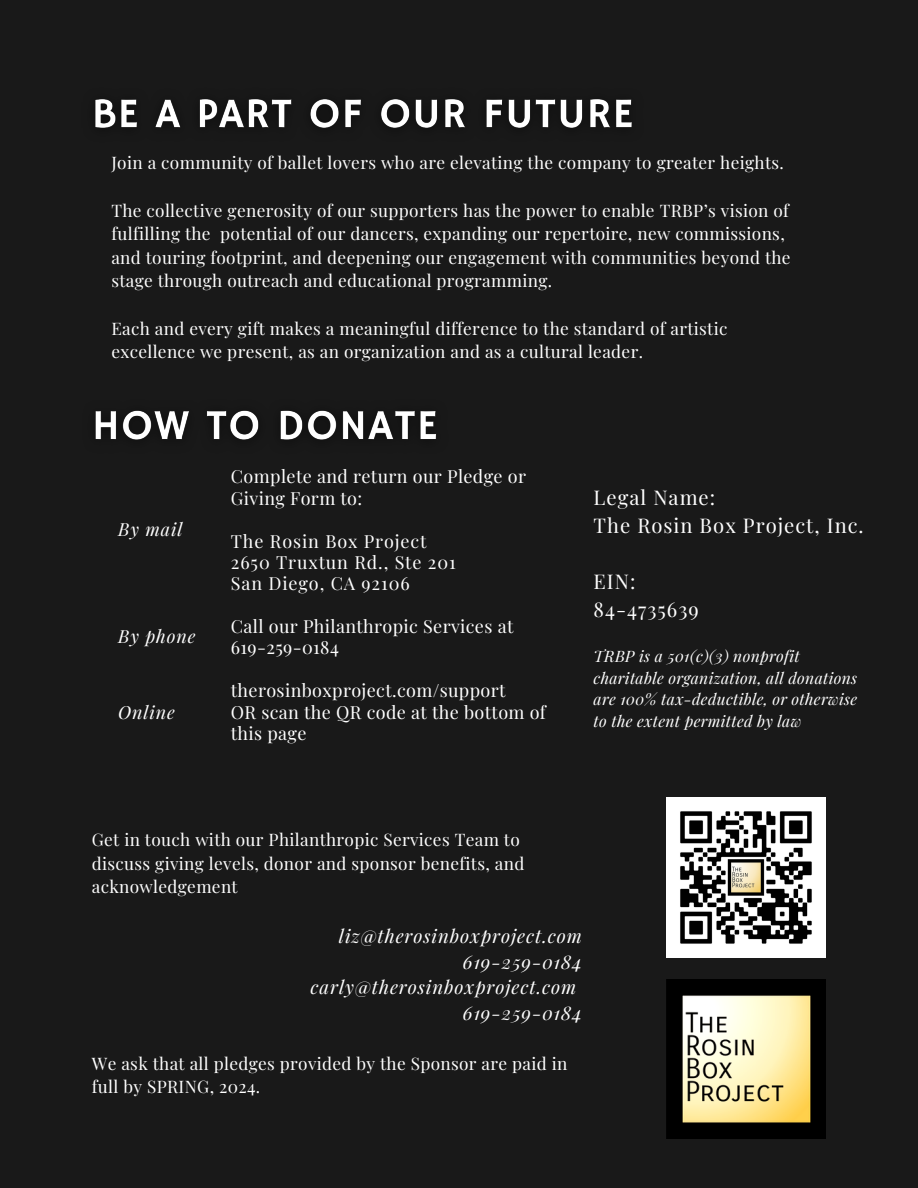
<style>
.page{position:relative;width:918px;height:1188px;background:#191919}
.page>*{position:absolute;margin:0;border:0;box-sizing:border-box;transform-origin:0 0}
.t1{font:20.25px "Playfair Display";letter-spacing:.05em;color:#fff}
.t2{font:italic 18.6px "Playfair Display";letter-spacing:.05em;color:#fff}
.t3{font:18px/21.3px "Playfair Display";letter-spacing:.02em;color:#fff}
.t4{font:18px "Playfair Display";letter-spacing:.05em;color:#fff}
.t5{font:italic 18px "Playfair Display";letter-spacing:.05em;color:#fff}
.t6{font:17.25px/23.7px "Playfair Display";letter-spacing:.02em;color:#fff}
.t7{font:italic 15.75px/21.3px "Playfair Display";letter-spacing:.02em;color:#fff}
</style>
<div class="page">
<img style="left:666px;top:980px;width:160px;height:158px">
<img style="left:666px;top:797px;width:160px;height:160px">
<img style="left:95px;top:99px;width:537px;height:29px">
<img style="left:95px;top:410px;width:341px;height:30px">
<p class="t6" style="left:111px;top:150px;width:674px">Join a community of ballet lovers who are elevating the company to greater heights.</p>
<p class="t6" style="left:111px;top:198px;width:681px">The collective generosity of our supporters has the power to enable TRBP’s vision of fulfilling the potential of our dancers, expanding our repertoire, new commissions, and touring footprint, and deepening our engagement with communities beyond the stage through outreach and educational programming.</p>
<p class="t6" style="left:111px;top:316px;width:618px">Each and every gift makes a meaningful difference to the standard of artistic excellence we present, as an organization and as a cultural leader.</p>
<p class="t5" style="left:118px;top:517px;width:66px">By mail</p>
<p class="t3" style="left:231px;top:465px;width:297px">Complete and return our Pledge or<br>Giving Form to:</p>
<p class="t4" style="left:231px;top:528px;width:197px">The Rosin Box Project</p>
<p class="t4" style="left:231px;top:549px;width:226px">2650 Truxtun Rd., Ste 201</p>
<p class="t4" style="left:231px;top:571px;width:180px">San Diego, CA 92106</p>
<p class="t5" style="left:118px;top:624px;width:79px">By phone</p>
<p class="t3" style="left:231px;top:615px;width:284px">Call our Philanthropic Services at<br>619-259-0184</p>
<p class="t5" style="left:118px;top:699px;width:58px">Online</p>
<p class="t3" style="left:231px;top:679px;width:276px">therosinboxproject.com/support</p>
<p class="t3" style="left:231px;top:700px;width:317px">OR scan the QR code at the bottom of this page</p>
<p class="t1" style="left:594px;top:483px;width:123px">Legal Name:</p>
<p class="t1" style="left:594px;top:511px;width:272px">The Rosin Box Project, Inc.</p>
<p class="t1" style="left:594px;top:567px;width:43px">EIN:</p>
<p class="t1" style="left:594px;top:595px;width:107px">84-4735639</p>
<p class="t7" style="left:594px;top:645px;width:265px">TRBP is a 501(c)(3) nonprofit charitable organization, all donations are 100% tax-deductible, or otherwise to the extent permitted by law</p>
<p class="t6" style="left:92px;top:827px;width:434px">Get in touch with our Philanthropic Services Team to discuss giving levels, donor and sponsor benefits, and acknowledgement</p>
<p class="t2" style="left:339px;top:923px;width:245px">liz@therosinboxproject.com</p>
<p class="t2" style="left:463px;top:948px;width:121px">619-259-0184</p>
<p class="t2" style="left:311px;top:974px;width:267px">carly@therosinboxproject.com</p>
<p class="t2" style="left:463px;top:1000px;width:121px">619-259-0184</p>
<p class="t6" style="left:92px;top:1051px;width:477px">We ask that all pledges provided by the Sponsor are paid in full by SPRING, 2024.</p>
</div>
